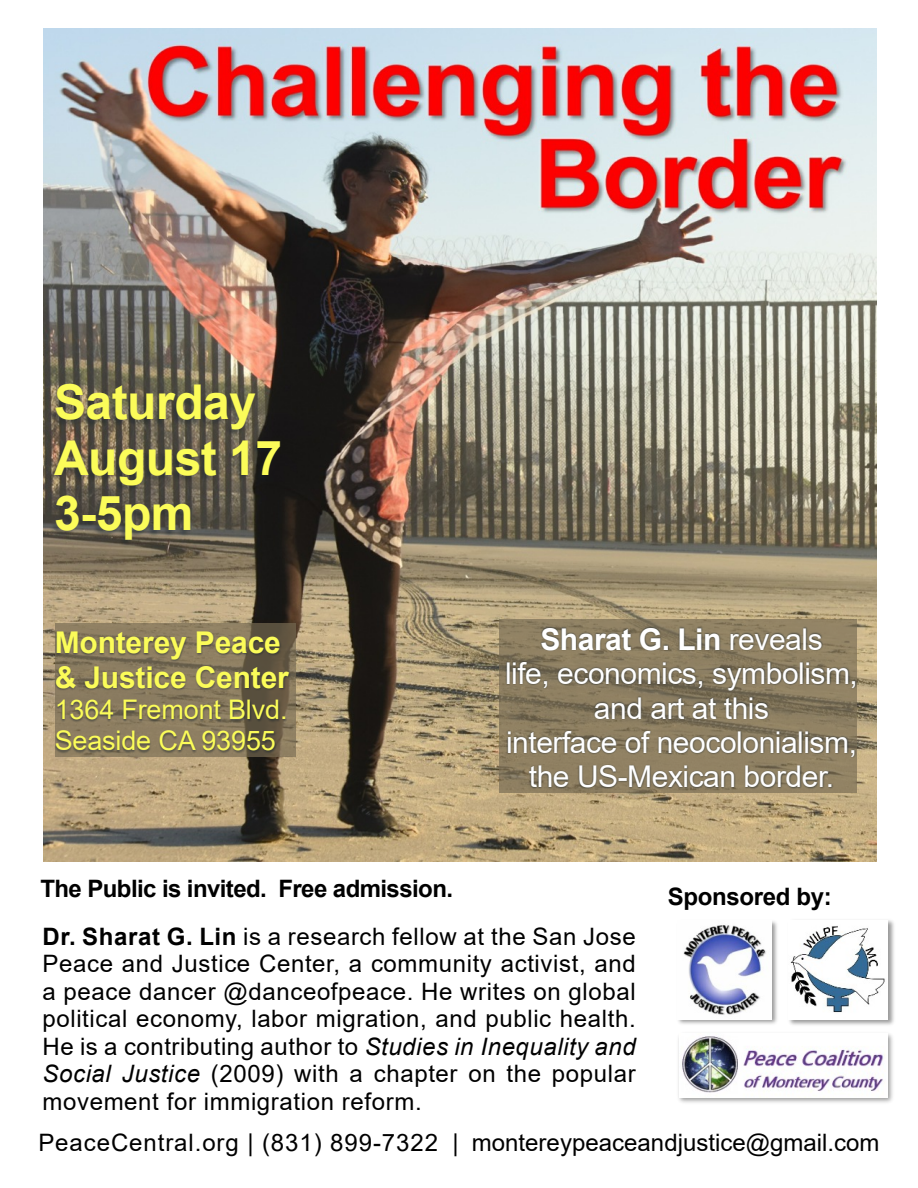
<style>
.page{position:relative;width:918px;height:1188px;background:#fff}
.page>*{position:absolute;margin:0;border:0;box-sizing:border-box;transform-origin:0 0}
.t1{font:700 48px/55.1px "Arial";letter-spacing:-.01em;color:#fbfc59}
.t2{font:30px/34.3px "Arial";letter-spacing:-.015em;color:#fff;text-align:center}
.t3{font:700 30px/34.3px "Arial";letter-spacing:-.005em;color:#fbfc59}
.t4{font:27px/30.9px "Arial";letter-spacing:-.005em;color:#fbfc59}
.t5{font:24px/27.5px "Arial";letter-spacing:.025em;color:#000;text-align:justify}
.t6{font:700 24px/47.5px "Arial";letter-spacing:-.025em;color:#000}
.t7{font:24px "Arial";color:#000}
.s1{font-weight:700}
.s2{font-weight:400}
.s3{font-style:italic}
</style>
<div class="page">
<img style="left:789px;top:920px;width:105px;height:105px">
<img style="left:789px;top:921px;width:98px;height:98px">
<img style="left:678px;top:1034px;width:215px;height:69px">
<img style="left:679px;top:1034px;width:208px;height:64px">
<img style="left:678px;top:921px;width:99px;height:103px">
<img style="left:678px;top:921px;width:93px;height:98px">
<img style="left:44px;top:28px;width:833px;height:833px">
<img style="left:496px;top:617px;width:381px;height:185px">
<img style="left:53px;top:622px;width:254px;height:138px">
<img style="left:46px;top:371px;width:266px;height:232px">
<h1 class="t1" style="left:54px;top:380px;width:230px">Saturday<br>August 17<br>3-5pm</h1>
<p class="t3" style="left:55px;top:628px;width:236px">Monterey Peace &amp; Justice Center</p>
<p class="t4" style="left:55px;top:697px;width:234px">1364 Fremont Blvd.<br>Seaside CA 93955</p>
<p class="t2" style="left:505px;top:625px;width:354px"><span class="s1">Sharat G. Lin</span> reveals<br>life, economics, symbolism, and art at this<br>interface of neocolonialism, the US-Mexican border.</p>
<p class="t6" style="left:40px;top:867px;width:597px">The Public is invited. Free admission.<br>Dr. Sharat G. Lin <span class="s2">is a research fellow at the San Jose</span></p>
<p class="t5" style="left:42px;top:952px;width:595px">Peace and Justice Center, a community activist, and a peace dancer @danceofpeace. He writes on global political economy, labor migration, and public health.<br>He is a contributing author to <span class="s3">Studies in Inequality and Social Justice</span> (2009) with a chapter on the popular movement for immigration reform.</p>
<p class="t6" style="left:668px;top:875px;width:165px">Sponsored by:</p>
<p class="t7" style="left:38px;top:1133px;width:843px">PeaceCentral.org | (831) 899-7322 | montereypeaceandjustice@gmail.com</p>
</div>
